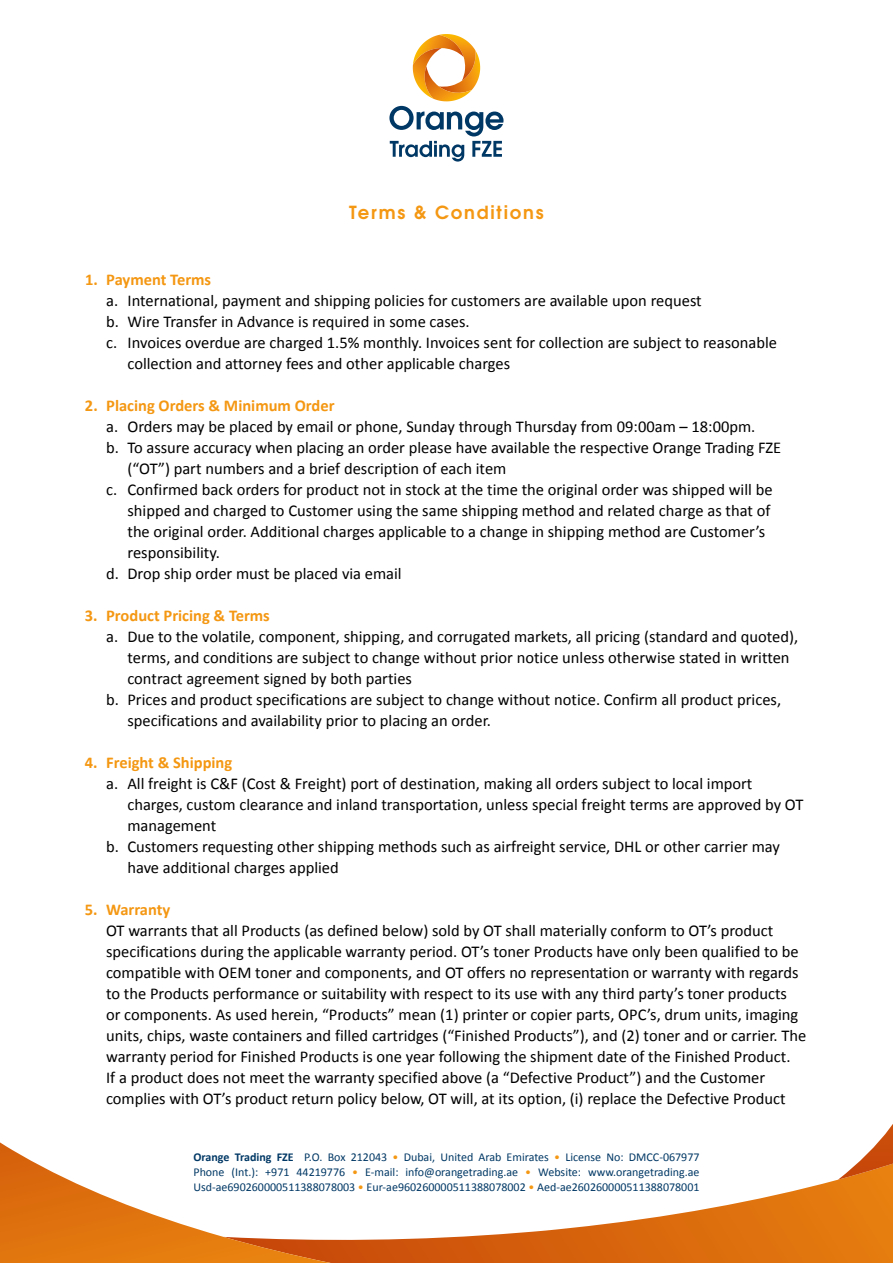
<style>
.page{position:relative;width:893px;height:1263px;background:#fff}
.page>*{position:absolute;margin:0;border:0;box-sizing:border-box;transform-origin:0 0}
.t1{font:700 18px "Te X Gyre Adventor";letter-spacing:.1em;color:#f49712}
.t2{font:16.5px/21px "Calibri";color:#000}
.t3{font:700 16.5px "Calibri";color:#f49712}
.t4{font:12px/15px "Calibri";color:#003865;text-align:justify}
.s1{font-weight:700}
.s2{color:#f49712}
</style>
<div class="page">
<svg style="left:389px;top:34px;width:114px;height:128px"></svg>
<svg style="left:449px;top:1179px;width:444px;height:84px"></svg>
<svg style="left:838px;top:1124px;width:55px;height:56px"></svg>
<svg style="left:0;top:1142px;width:449px;height:121px"></svg>
<p class="t1" style="left:349px;top:197px;width:196px">Terms &amp; Conditions</p>
<p class="t3" style="left:85px;top:269px;width:128px">1. Payment Terms</p>
<p class="t2" style="left:106px;top:290px;width:597px">a. International, payment and shipping policies for customers are available upon request</p>
<p class="t2" style="left:106px;top:311px;width:365px">b. Wire Transfer in Advance is required in some cases.</p>
<p class="t2" style="left:106px;top:332px;width:672px">c. Invoices overdue are charged 1.5% monthly. Invoices sent for collection are subject to reasonable</p>
<p class="t2" style="left:128px;top:353px;width:384px">collection and attorney fees and other applicable charges</p>
<p class="t3" style="left:85px;top:395px;width:251px">2. Placing Orders &amp; Minimum Order</p>
<p class="t2" style="left:106px;top:416px;width:651px">a. Orders may be placed by email or phone, Sunday through Thursday from 09:00am – 18:00pm.</p>
<p class="t2" style="left:106px;top:437px;width:677px">b. To assure accuracy when placing an order please have available the respective Orange Trading FZE</p>
<p class="t2" style="left:127px;top:458px;width:380px">(“OT”) part numbers and a brief description of each item</p>
<p class="t2" style="left:106px;top:479px;width:668px">c. Confirmed back orders for product not in stock at the time the original order was shipped will be</p>
<p class="t2" style="left:127px;top:500px;width:644px">shipped and charged to Customer using the same shipping method and related charge as that of</p>
<p class="t2" style="left:127px;top:521px;width:639px">the original order. Additional charges applicable to a change in shipping method are Customer’s</p>
<p class="t2" style="left:127px;top:542px;width:94px">responsibility.</p>
<p class="t2" style="left:106px;top:563px;width:297px">d. Drop ship order must be placed via email</p>
<p class="t3" style="left:85px;top:605px;width:186px">3. Product Pricing &amp; Terms</p>
<p class="t2" style="left:106px;top:626px;width:693px">a. Due to the volatile, component, shipping, and corrugated markets, all pricing (standard and quoted),</p>
<p class="t2" style="left:127px;top:647px;width:664px">terms, and conditions are subject to change without prior notice unless otherwise stated in written</p>
<p class="t2" style="left:127px;top:668px;width:286px">contract agreement signed by both parties</p>
<p class="t2" style="left:106px;top:689px;width:676px">b. Prices and product specifications are subject to change without notice. Confirm all product prices,</p>
<p class="t2" style="left:127px;top:710px;width:365px">specifications and availability prior to placing an order.</p>
<p class="t3" style="left:85px;top:752px;width:149px">4. Freight &amp; Shipping</p>
<p class="t2" style="left:106px;top:773px;width:648px">a. All freight is C&amp;F (Cost &amp; Freight) port of destination, making all orders subject to local import</p>
<p class="t2" style="left:127px;top:794px;width:677px">charges, custom clearance and inland transportation, unless special freight terms are approved by OT</p>
<p class="t2" style="left:127px;top:815px;width:90px">management</p>
<p class="t2" style="left:106px;top:836px;width:675px">b. Customers requesting other shipping methods such as airfreight service, DHL or other carrier may</p>
<p class="t2" style="left:127px;top:857px;width:213px">have additional charges applied</p>
<p class="t3" style="left:85px;top:899px;width:87px">5. Warranty</p>
<p class="t2" style="left:106px;top:920px;width:702px">OT warrants that all Products (as defined below) sold by OT shall materially conform to OT’s product specifications during the applicable warranty period. OT’s toner Products have only been qualified to be compatible with OEM toner and components, and OT offers no representation or warranty with regards to the Products performance or suitability with respect to its use with any third party’s toner products<br>or components. As used herein, “Products” mean (1) printer or copier parts, OPC’s, drum units, imaging units, chips, waste containers and filled cartridges (“Finished Products”), and (2) toner and or carrier. The warranty period for Finished Products is one year following the shipment date of the Finished Product.<br>If a product does not meet the warranty specified above (a “Defective Product”) and the Customer complies with OT’s product return policy below, OT will, at its option, (i) replace the Defective Product</p>
<p class="t4" style="left:193px;top:1149px;width:508px"><span class="s1">Orange Trading FZE</span> P.O. Box 212043 <span class="s2">•</span> Dubai, United Arab Emirates <span class="s2">•</span> License No: DMCC-067977<br>Phone (Int.): +971 44219776 <span class="s2">•</span> E‐mail: info@orangetrading.ae <span class="s2">•</span> Website: www.orangetrading.ae Usd-ae690260000511388078003 <span class="s2">•</span> Eur-ae960260000511388078002 <span class="s2">•</span> Aed-ae260260000511388078001</p>
</div>
